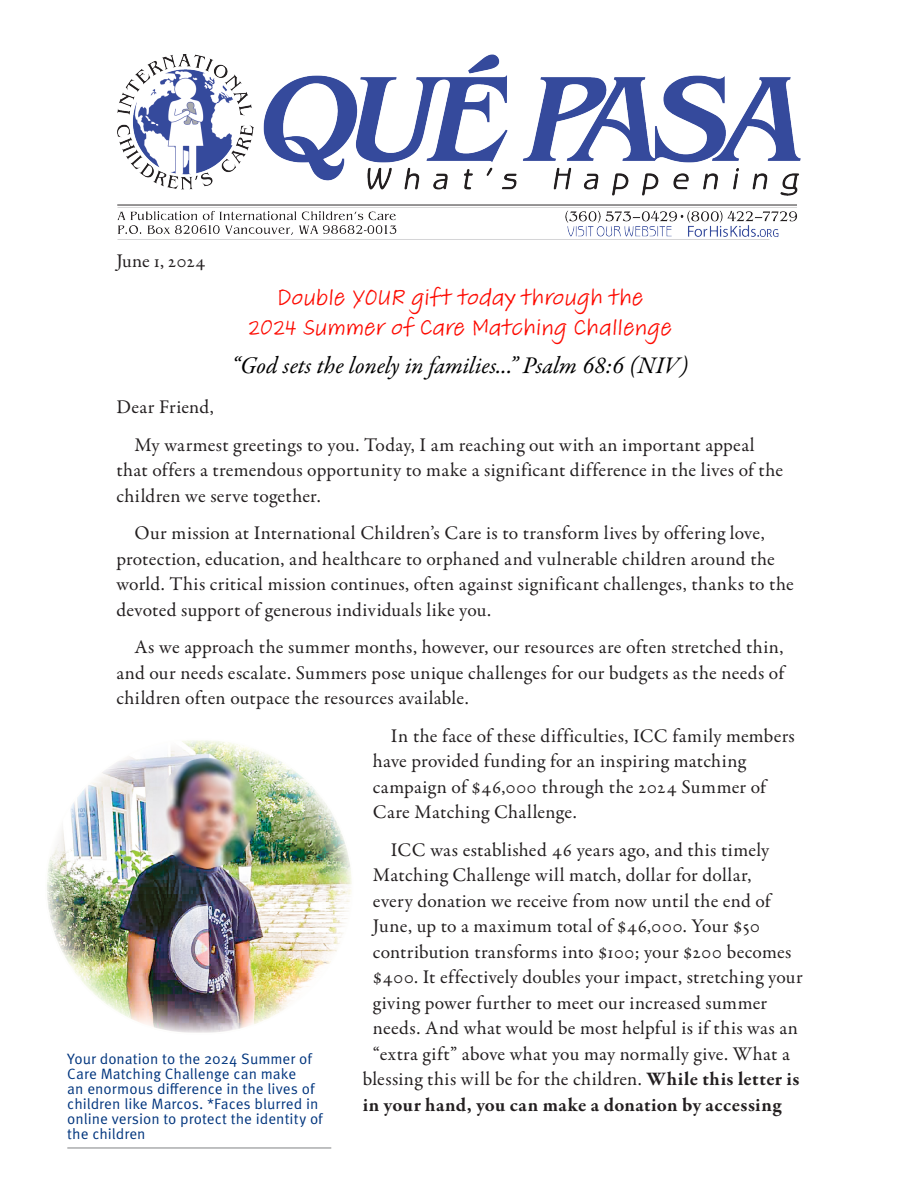
<style>
.page{position:relative;width:918px;height:1188px;background:#fff}
.page>*{position:absolute;margin:0;border:0;box-sizing:border-box;transform-origin:0 0}
.Sub-Title___Header_RED{font:24px/30px "Adobe Handwriting Tiffany";letter-spacing:.01em;color:#fd0a00;text-align:center}
.t1{font:italic 24px "Garamond Premr Pro";letter-spacing:-.005em;color:#000}
.Body_Content{font:19.5px/25.5px "Garamond Premr Pro";letter-spacing:.015em;color:#231f20}
.Body_Content-2{font:700 19.5px "Garamond Premr Pro";letter-spacing:.02em;color:#231f20}
.Letter___Body_Copy{font:19.5px "Garamond Premr Pro";letter-spacing:-.01em;color:#231f20}
.Photo_Captions{font:15px/15px "Meta Pro";color:#00357e}
.s1{font-weight:700}
</style>
<div class="page">
<img style="left:45px;top:739px;width:308px;height:295px;border-radius:148px">
<hr style="left:67px;top:1148px;width:264px;height:1px;background:#808285">
<img style="left:118px;top:54px;width:682px;height:186px">
<p class="Letter___Body_Copy" style="left:116px;top:250px;width:91px">June 1, 2024</p>
<p class="Sub-Title___Header_RED" style="left:248px;top:283px;width:425px">Double YOUR gift today through the<br>2024 Summer of Care Matching Challenge</p>
<p class="t1" style="left:232px;top:350px;width:458px">“God sets the lonely in families...” Psalm 68:6 (NIV)</p>
<p class="Body_Content" style="left:116px;top:395px;width:99px">Dear Friend,</p>
<p class="Body_Content" style="left:116px;top:432px;width:668px;text-indent:18px">My warmest greetings to you. Today, I am reaching out with an important appeal that offers a tremendous opportunity to make a significant difference in the lives of the children we serve together.</p>
<p class="Body_Content" style="left:116px;top:521px;width:679px;text-indent:18px">Our mission at International Children’s Care is to transform lives by offering love, protection, education, and healthcare to orphaned and vulnerable children around the world. This critical mission continues, often against significant challenges, thanks to the devoted support of generous individuals like you.</p>
<p class="Body_Content" style="left:116px;top:635px;width:669px;text-align:justify;text-indent:18px">As we approach the summer months, however, our resources are often stretched thin, and our needs escalate. Summers pose unique challenges for our budgets as the needs of children often outpace the resources available.</p>
<p class="Body_Content" style="left:373px;top:723px;width:423px;text-indent:18px">In the face of these difficulties, ICC family members have provided funding for an inspiring matching campaign of $46,000 through the 2024 Summer of Care Matching Challenge.</p>
<p class="Body_Content" style="left:391px;top:837px;width:380px">ICC was established 46 years ago, and this timely</p>
<p class="Body_Content" style="left:373px;top:863px;width:380px">Matching Challenge will match, dollar for dollar,</p>
<p class="Body_Content" style="left:373px;top:888px;width:399px">every donation we receive from now until the end of</p>
<p class="Body_Content" style="left:373px;top:914px;width:389px">June, up to a maximum total of $46,000. Your $50</p>
<p class="Body_Content" style="left:373px;top:939px;width:420px">contribution transforms into $100; your $200 becomes</p>
<p class="Body_Content" style="left:373px;top:965px;width:431px">$400. It effectively doubles your impact, stretching your</p>
<p class="Body_Content" style="left:373px;top:990px;width:396px">giving power further to meet our increased summer</p>
<p class="Body_Content" style="left:373px;top:1016px;width:427px">needs. And what would be most helpful is if this was an</p>
<p class="Body_Content" style="left:373px;top:1041px;width:418px">“extra gift” above what you may normally give. What a</p>
<p class="Body_Content" style="left:363px;top:1067px;width:438px">blessing this will be for the children. <span class="s1">While this letter is</span></p>
<p class="Body_Content-2" style="left:363px;top:1092px;width:420px">in your hand, you can make a donation by accessing</p>
<p class="Photo_Captions" style="left:67px;top:1051px;width:257px">Your donation to the 2024 Summer of Care Matching Challenge can make<br>an enormous difference in the lives of children like Marcos. *Faces blurred in online version to protect the identity of the children</p>
</div>
